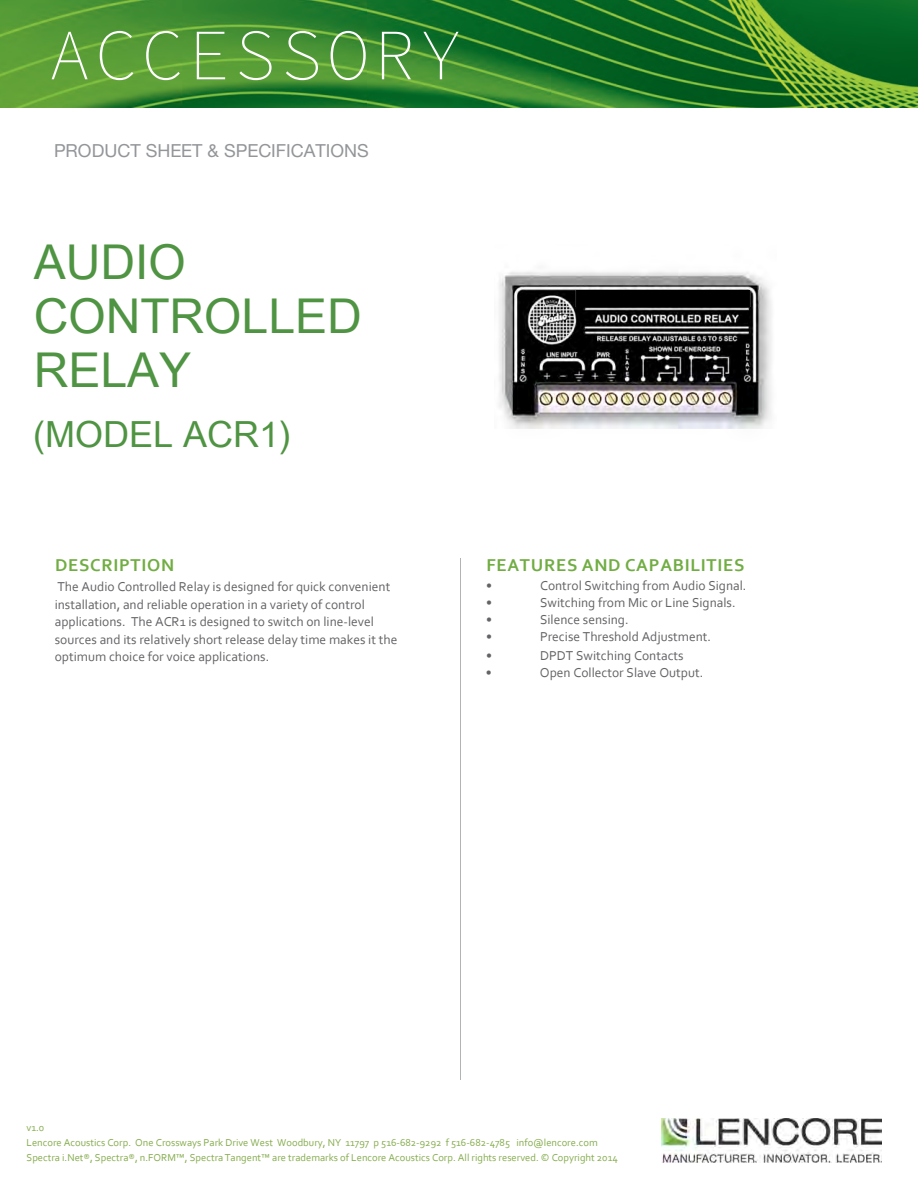
<style>
.page{position:relative;width:918px;height:1188px;background:#fff}
.page>*{position:absolute;margin:0;border:0;box-sizing:border-box;transform-origin:0 0}
.t1{font:200 72px "Source Code Pro";letter-spacing:.045em;color:#fff}
.t2{font:48px/54px "Arial Unicode MS";color:#4f9442}
.t3{font:36px "Arial Unicode MS";color:#4f9442}
.t4{font:700 18px "Corbel";letter-spacing:.04em;color:#71ad43}
.t5{font:18px "Helvetica Neue LT Std";color:#939598}
.t6{font:13.5px/17.5px "Corbel";color:#636366}
.t7{font:10.5px/15px "Corbel";color:#85ac4d}
</style>
<div class="page">
<img style="left:0;top:0;width:918px;height:108px">
<hr style="left:460px;top:558px;width:1px;height:522px;background:#b1b3b5">
<img style="left:662px;top:1119px;width:219px;height:44px">
<img style="left:499px;top:271px;width:273px;height:158px">
<img style="left:534px;top:291px;width:238px;height:16px">
<h1 class="t1" style="left:48px;top:12px;width:416px">ACCESSORY</h1>
<p class="t5" style="left:54px;top:140px;width:316px">PRODUCT SHEET &amp; SPECIFICATIONS</p>
<p class="t2" style="left:34px;top:234px;width:330px">AUDIO<br>CONTROLLED<br>RELAY</p>
<p class="t3" style="left:33px;top:408px;width:260px">(MODEL ACR1)</p>
<p class="t4" style="left:55px;top:554px;width:121px">DESCRIPTION</p>
<p class="t6" style="left:55px;top:577px;width:344px">The Audio Controlled Relay is designed for quick convenient installation, and reliable operation in a variety of control applications. The ACR1 is designed to switch on line-level sources and its relatively short release delay time makes it the optimum choice for voice applications.</p>
<p class="t4" style="left:486px;top:554px;width:260px">FEATURES AND CAPABILITIES</p>
<p class="t6" style="left:486px;top:576px;width:7px">•</p>
<p class="t6" style="left:540px;top:576px;width:208px">Control Switching from Audio Signal.</p>
<p class="t6" style="left:486px;top:593px;width:7px">•</p>
<p class="t6" style="left:540px;top:593px;width:197px">Switching from Mic or Line Signals.</p>
<p class="t6" style="left:486px;top:610px;width:7px">•</p>
<p class="t6" style="left:540px;top:610px;width:90px">Silence sensing.</p>
<p class="t6" style="left:486px;top:627px;width:7px">•</p>
<p class="t6" style="left:540px;top:627px;width:173px">Precise Threshold Adjustment.</p>
<p class="t6" style="left:486px;top:646px;width:7px">•</p>
<p class="t6" style="left:540px;top:646px;width:145px">DPDT Switching Contacts</p>
<p class="t6" style="left:486px;top:663px;width:7px">•</p>
<p class="t6" style="left:540px;top:663px;width:165px">Open Collector Slave Output.</p>
<p class="t7" style="left:27px;top:1120px;width:593px">v1.0<br>Lencore Acoustics Corp. One Crossways Park Drive West Woodbury, NY 11797 p 516-682-9292 f 516-682-4785 info@lencore.com<br>Spectra i.Net®, Spectra®, n.FORM™, Spectra Tangent™ are trademarks of Lencore Acoustics Corp. All rights reserved. © Copyright 2014</p>
</div>
